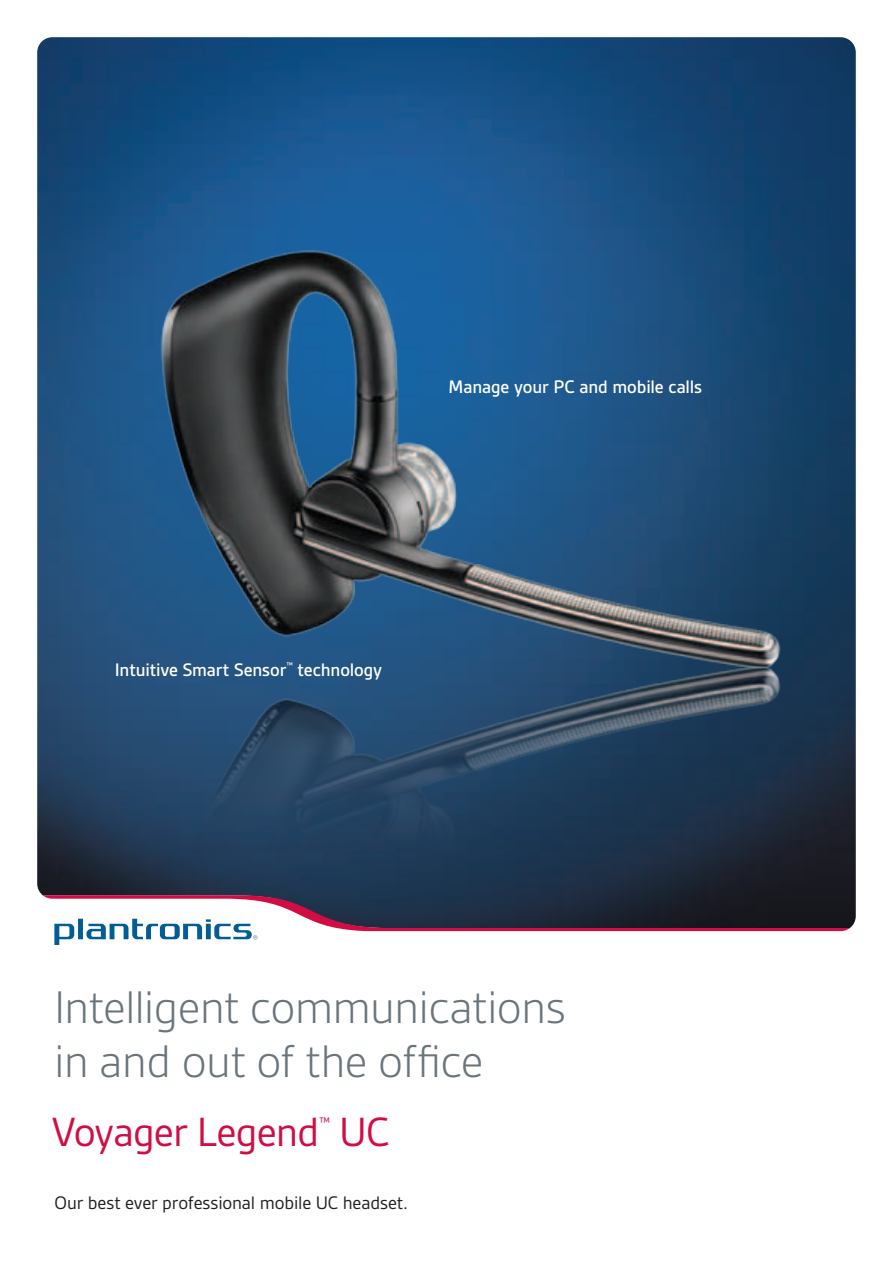
<style>
.page{position:relative;width:893px;height:1263px;background:#fff}
.page>*{position:absolute;margin:0;border:0;box-sizing:border-box;transform-origin:0 0}
.t1{font:300 49.2px/54px "Gesta";letter-spacing:-.015em;color:#6a747b}
.t2{font:43.8px "Gesta";letter-spacing:-.025em;color:#d20d44}
.t3{font:500 19.5px "Gesta";letter-spacing:-.005em;color:#fff}
.t4{font:19.5px "Gesta";letter-spacing:-.005em;color:#231f20}
.t5{font:14.85px "Gesta";color:#d20d44}
.t6{font:500 8.7px "Gesta";color:#fff}
</style>
<div class="page">
<img style="left:37px;top:37px;width:819px;height:891px">
<svg style="left:43px;top:895px;width:807px;height:50px"></svg>
<img style="left:128px;top:118px;width:683px;height:530px">
<img style="left:128px;top:648px;width:683px;height:281px">
<p class="t3" style="left:449px;top:375px;width:255px">Manage your PC and mobile calls</p>
<p class="t3" style="left:115px;top:658px;width:173px">Intuitive Smart Sensor</p>
<p class="t6" style="left:286px;top:660px;width:8px">™</p>
<p class="t3" style="left:298px;top:658px;width:86px">technology</p>
<h1 class="t1" style="left:54px;top:979px;width:513px">Intelligent communications in and out of the office</h1>
<h2 class="t2" style="left:52px;top:1107px;width:269px">Voyager Legend</h2>
<p class="t5" style="left:319px;top:1114px;width:12px">™</p>
<h2 class="t2" style="left:339px;top:1107px;width:52px">UC</h2>
<p class="t4" style="left:55px;top:1191px;width:355px">Our best ever professional mobile UC headset.</p>
</div>
